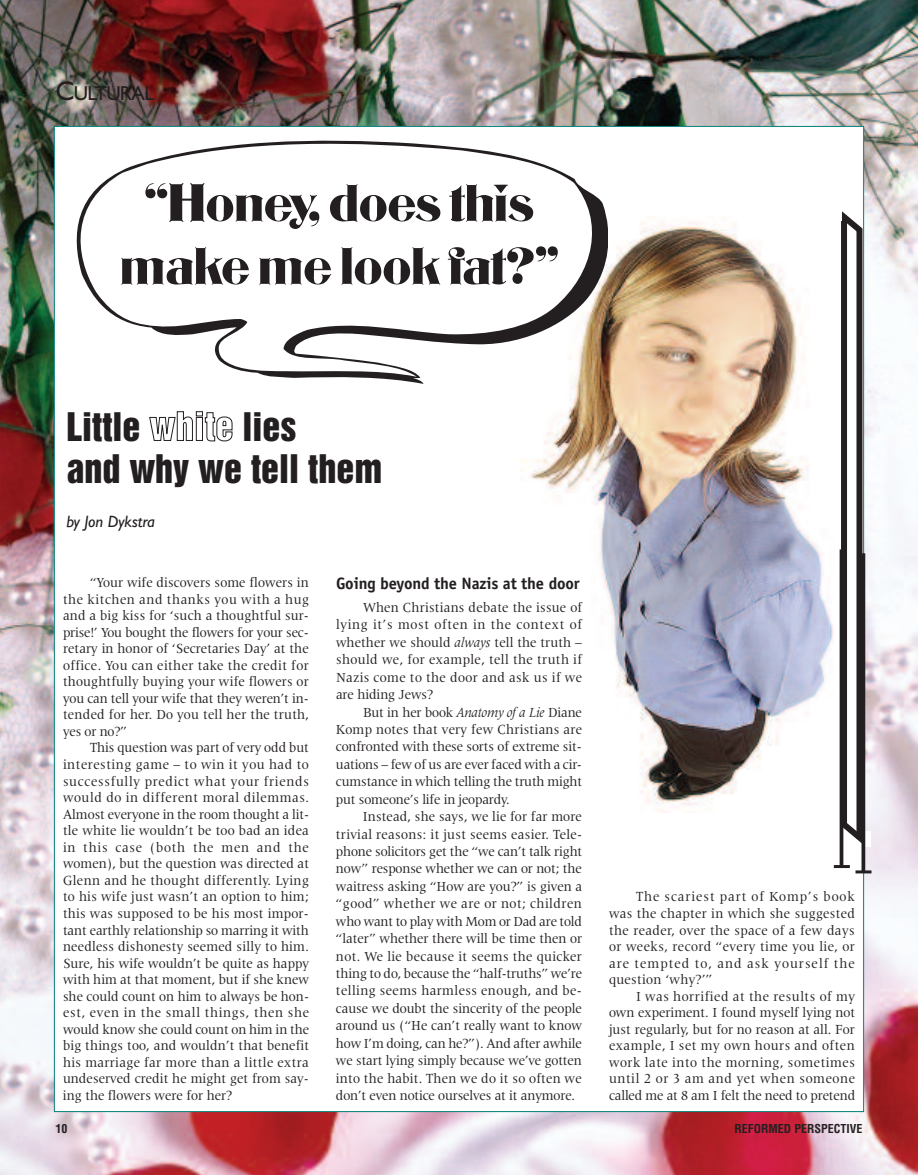
<style>
.page{position:relative;width:918px;height:1175px;background:#fff}
.page>*{position:absolute;margin:0;border:0;box-sizing:border-box;transform-origin:0 0}
.t1{font:54px/63px "Edifice";letter-spacing:-.03em;color:#231f20;text-align:center}
.t2{font:36px/42px "Helvetica Inserat";color:#231f20}
.t3{font:20.25px "Gill Sans";letter-spacing:-.035em;color:#231f20}
.t4{font:700 16.5px "Officina Sans";letter-spacing:-.01em;color:#231f20}
.t5{font:italic 16.5px "Gill Sans";letter-spacing:-.005em;color:#231f20}
.t6{font:14.25px/16.5px "Latin 725 BT";letter-spacing:.005em;color:#231f20;text-align:justify;scale:.95 1}
.t7{font:700 condensed 12px "Helvetica";color:#231f20}
.s1{font-size:27px}
.s2{color:#fff}
.s3{font-style:italic}
</style>
<div class="page">
<img style="left:0;top:0;width:918px;height:1174px">
<div style="left:54px;top:126px;width:810px;height:985px;background:#fff"></div>
<img style="left:520px;top:217px;width:320px;height:596px">
<svg style="left:281px;top:211px;width:327px;height:172px"></svg>
<svg style="left:77px;top:141px;width:528px;height:236px"></svg>
<div style="left:856px;top:228px;width:6px;height:611px;background:#231f20"></div>
<div style="left:841px;top:216px;width:6px;height:610px;background:#231f20"></div>
<svg style="left:831px;top:204px;width:38px;height:35px"></svg>
<svg style="left:839px;top:815px;width:34px;height:35px"></svg>
<div style="left:833px;top:210px;width:8px;height:10px;background:#fff"></div>
<svg style="left:865px;top:831px;width:7px;height:15px"></svg>
<hr style="left:862px;top:553px;width:3px;height:318px;background:#231f20">
<hr style="left:840px;top:549px;width:3px;height:318px;background:#231f20">
<hr style="left:834px;top:865px;width:16px;height:3px;background:#231f20">
<hr style="left:856px;top:870px;width:16px;height:3px;background:#231f20">
<h3 class="t3" style="left:56px;top:86px;width:100px"><span class="s1">C</span>ULTURAL</h3>
<h1 class="t1" style="left:119px;top:174px;width:442px">“Honey, does this make me look fat?”</h1>
<h2 class="t2" style="left:66px;top:407px;width:318px">Little <span class="s2">white</span> lies<br>and why we tell them</h2>
<p class="t5" style="left:66px;top:515px;width:90px">by Jon Dykstra</p>
<p class="t6" style="left:63px;top:575px;width:261px;text-indent:27px">“Your wife discovers some flowers in the kitchen and thanks you with a hug and a big kiss for ‘such a thoughtful sur&shy;prise!’ You bought the flowers for your sec&shy;retary in honor of ‘Secretaries Day’ at the office. You can either take the credit for thoughtfully buying your wife flowers or you can tell your wife that they weren’t in&shy;tended for her. Do you tell her the truth, yes or no?”</p>
<p class="t6" style="left:63px;top:740px;width:261px;text-indent:27px">This question was part of very odd but interesting game – to win it you had to successfully predict what your friends would do in different moral dilemmas.<br>Almost everyone in the room thought a lit&shy;tle white lie wouldn’t be too bad an idea in this case (both the men and the women), but the question was directed at Glenn and he thought differently. Lying to his wife just wasn’t an option to him; this was supposed to be his most impor&shy;tant earthly relationship so marring it with needless dishonesty seemed silly to him.<br>Sure, his wife wouldn’t be quite as happy with him at that moment, but if she knew she could count on him to always be hon&shy;est, even in the small things, then she would know she could count on him in the big things too, and wouldn’t that benefit his marriage far more than a little extra undeserved credit he might get from say&shy;ing the flowers were for her?</p>
<p class="t4" style="left:336px;top:577px;width:245px">Going beyond the Nazis at the door</p>
<p class="t6" style="left:336px;top:600px;width:261px;line-height:17.4px;text-indent:27px">When Christians debate the issue of lying it’s most often in the context of whether we should <span class="s3">always</span> tell the truth – should we, for example, tell the truth if Nazis come to the door and ask us if we are hiding Jews?</p>
<p class="t6" style="left:336px;top:704px;width:261px;line-height:17.4px;text-indent:27px">But in her book <span class="s3">Anatomy of a Lie</span> Diane Komp notes that very few Christians are confronted with these sorts of extreme sit&shy;uations – few of us are ever faced with a cir&shy;cumstance in which telling the truth might put someone’s life in jeopardy.</p>
<p class="t6" style="left:336px;top:809px;width:261px;line-height:17.4px;text-indent:27px">Instead, she says, we lie for far more trivial reasons: it just seems easier. Tele&shy;phone solicitors get the “we can’t talk right now” response whether we can or not; the waitress asking “How are you?” is given a “good” whether we are or not; children who want to play with Mom or Dad are told “later” whether there will be time then or not. We lie because it seems the quicker thing to do, because the “half-truths” we’re telling seems harmless enough, and be&shy;cause we doubt the sincerity of the people around us (“He can’t really want to know how I’m doing, can he?”). And after awhile we start lying simply because we’ve gotten into the habit. Then we do it so often we don’t even notice ourselves at it anymore.</p>
<p class="t6" style="left:609px;top:889px;width:261px;text-indent:27px">The scariest part of Komp’s book was the chapter in which she suggested the reader, over the space of a few days or weeks, record “every time you lie, or are tempted to, and ask yourself the question ‘why?’”</p>
<p class="t6" style="left:609px;top:988px;width:261px;text-indent:27px">I was horrified at the results of my own experiment. I found myself lying not just regularly, but for no reason at all. For example, I set my own hours and often work late into the morning, sometimes until 2 or 3 am and yet when someone called me at 8 am I felt the need to pretend</p>
<p class="t7" style="left:56px;top:1121px;width:13px">10</p>
<p class="t7" style="left:735px;top:1121px;width:129px">REFORMED PERSPECTIVE</p>
</div>
